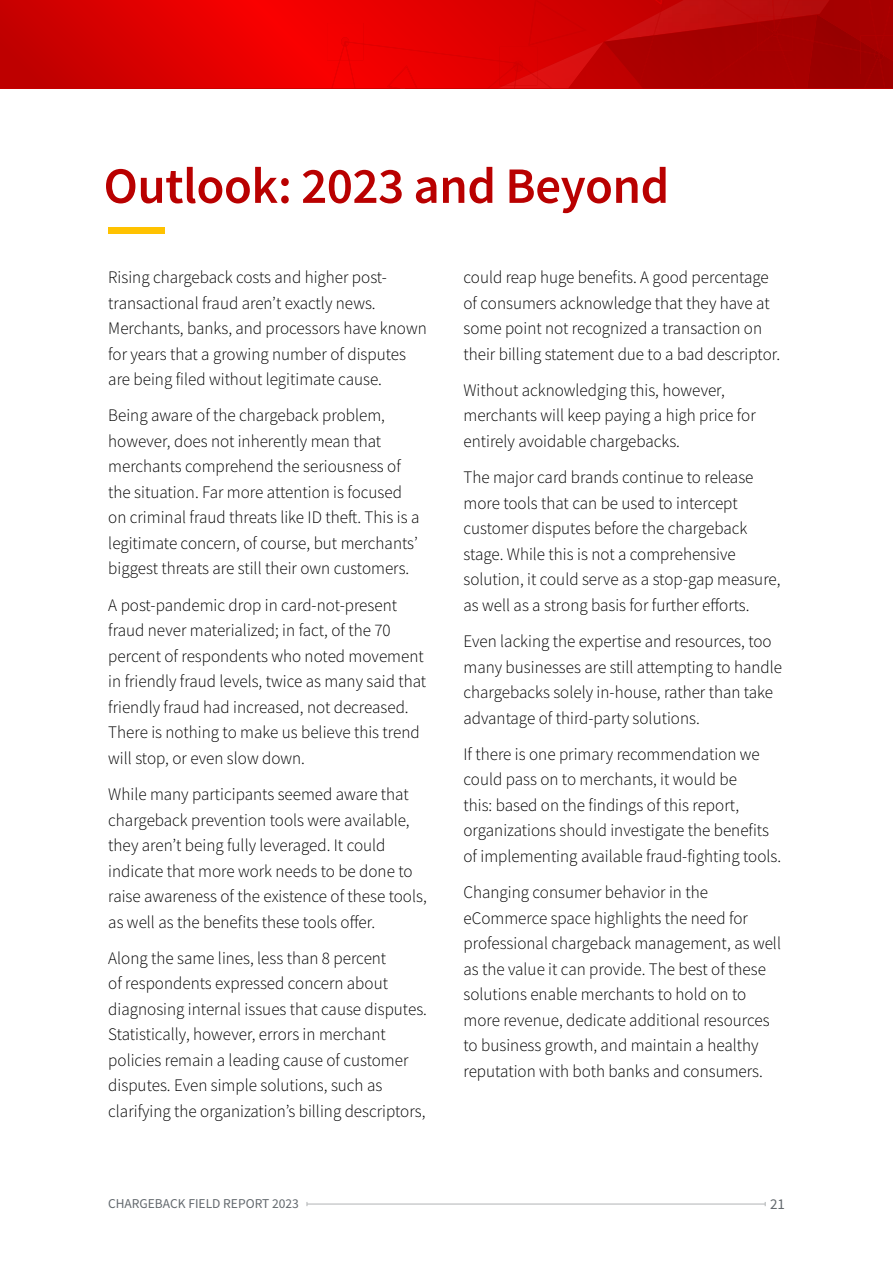
<style>
.page{position:relative;width:893px;height:1263px;background:#fff}
.page>*{position:absolute;margin:0;border:0;box-sizing:border-box;transform-origin:0 0}
.t1{font:600 51px "Source Sans Pro";letter-spacing:-.01em;color:#b90000}
.NEW_body_copy{font:300 17.55px/25.5px "Source Sans Pro";color:#000}
.t2{font:15px "Source Sans Pro";color:#63696e}
.t3{font:13.5px "Source Sans Pro";color:#63696e}
</style>
<div class="page">
<svg style="left:0;top:0;width:332px;height:88px;background:#de0000"></svg>
<img style="left:587px;top:0;width:67px;height:88px">
<img style="left:892px;top:0;width:1px;height:36px">
<img style="left:654px;top:0;width:229px;height:36px">
<img style="left:604px;top:14px;width:203px;height:74px">
<img style="left:871px;top:74px;width:22px;height:14px">
<img style="left:807px;top:14px;width:62px;height:27px">
<svg style="left:655px;top:0;width:9px;height:12px"></svg>
<img style="left:653px;top:12px;width:8px;height:23px">
<div style="left:639px;top:35px;width:119px;height:53px;background:#a80000"></div>
<img style="left:783px;top:0;width:6px;height:16px">
<img style="left:869px;top:0;width:7px;height:36px">
<img style="left:723px;top:0;width:35px;height:22px">
<img style="left:782px;top:36px;width:31px;height:52px">
<div style="left:813px;top:41px;width:58px;height:47px;background:#9b0000"></div>
<img style="left:883px;top:0;width:9px;height:36px">
<img style="left:327px;top:23px;width:5px;height:37px">
<img style="left:860px;top:36px;width:33px;height:5px">
<img style="left:860px;top:41px;width:33px;height:33px">
<img style="left:880px;top:60px;width:3px;height:14px">
<img style="left:875px;top:36px;width:3px;height:14px">
<img style="left:860px;top:51px;width:17px;height:23px">
<img style="left:880px;top:36px;width:4px;height:14px">
<svg style="left:874px;top:50px;width:10px;height:10px"></svg>
<img style="left:758px;top:16px;width:34px;height:2px">
<img style="left:758px;top:18px;width:34px;height:33px">
<img style="left:758px;top:35px;width:15px;height:11px">
<img style="left:758px;top:20px;width:14px;height:12px">
<img style="left:776px;top:34px;width:16px;height:17px">
<svg style="left:772px;top:0;width:11px;height:37px"></svg>
<svg style="left:332px;top:0;width:255px;height:88px;background:#e30101"></svg>
<div style="left:108px;top:227px;width:57px;height:7px;background:#ffc200"></div>
<hr style="left:307px;top:1204px;width:458px;height:1px;background:#b1b4b6">
<p class="t1" style="left:104px;top:152px;width:567px">Outlook: 2023 and Beyond</p>
<p class="NEW_body_copy" style="left:108px;top:265px;width:320px">Rising chargeback costs and higher post&shy;transactional fraud aren’t exactly news.<br>Merchants, banks, and processors have known for years that a growing number of disputes are being filed without legitimate cause.</p>
<p class="NEW_body_copy" style="left:108px;top:403px;width:313px">Being aware of the chargeback problem, however, does not inherently mean that merchants comprehend the seriousness of the situation. Far more attention is focused on criminal fraud threats like ID theft. This is a legitimate concern, of course, but merchants’ biggest threats are still their own customers.</p>
<p class="NEW_body_copy" style="left:108px;top:592px;width:319px">A post-pandemic drop in card-not-present fraud never materialized; in fact, of the 70 percent of respondents who noted movement in friendly fraud levels, twice as many said that friendly fraud had increased, not decreased.<br>There is nothing to make us believe this trend will stop, or even slow down.</p>
<p class="NEW_body_copy" style="left:108px;top:781px;width:320px">While many participants seemed aware that chargeback prevention tools were available, they aren’t being fully leveraged. It could indicate that more work needs to be done to raise awareness of the existence of these tools, as well as the benefits these tools offer.</p>
<p class="NEW_body_copy" style="left:108px;top:945px;width:320px">Along the same lines, less than 8 percent<br>of respondents expressed concern about diagnosing internal issues that cause disputes.<br>Statistically, however, errors in merchant policies remain a leading cause of customer disputes. Even simple solutions, such as clarifying the organization’s billing descriptors,</p>
<p class="t3" style="left:108px;top:1195px;width:192px">CHARGEBACK FIELD REPORT 2023</p>
<p class="NEW_body_copy" style="left:463px;top:265px;width:318px">could reap huge benefits. A good percentage of consumers acknowledge that they have at some point not recognized a transaction on their billing statement due to a bad descriptor.</p>
<p class="NEW_body_copy" style="left:463px;top:377px;width:294px">Without acknowledging this, however, merchants will keep paying a high price for entirely avoidable chargebacks.</p>
<p class="NEW_body_copy" style="left:463px;top:465px;width:319px">The major card brands continue to release more tools that can be used to intercept customer disputes before the chargeback stage. While this is not a comprehensive solution, it could serve as a stop-gap measure, as well as a strong basis for further efforts.</p>
<p class="NEW_body_copy" style="left:463px;top:628px;width:320px">Even lacking the expertise and resources, too many businesses are still attempting to handle chargebacks solely in-house, rather than take advantage of third-party solutions.</p>
<p class="NEW_body_copy" style="left:463px;top:741px;width:319px">If there is one primary recommendation we could pass on to merchants, it would be<br>this: based on the findings of this report, organizations should investigate the benefits of implementing available fraud-fighting tools.</p>
<p class="NEW_body_copy" style="left:463px;top:880px;width:319px">Changing consumer behavior in the eCommerce space highlights the need for professional chargeback management, as well as the value it can provide. The best of these solutions enable merchants to hold on to more revenue, dedicate additional resources to business growth, and maintain a healthy reputation with both banks and consumers.</p>
<p class="t2" style="left:770px;top:1194px;width:16px">21</p>
</div>
